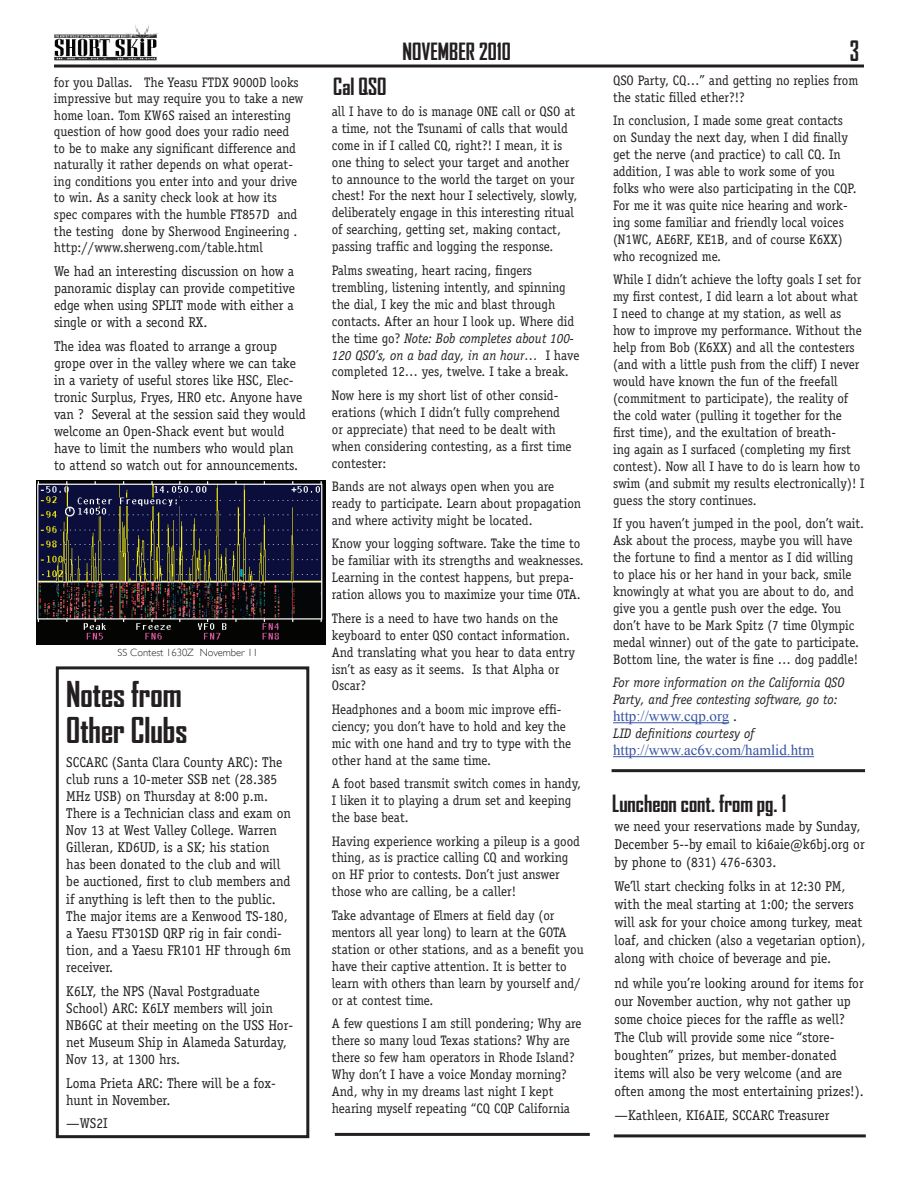
<style>
.page{position:relative;width:918px;height:1188px;background:#fff}
.page>*{position:absolute;margin:0;border:0;box-sizing:border-box;transform-origin:0 0}
.t1{font:700 condensed 34.2px/36px "Agency FB";color:#231f20;scale:1.16 1}
.t2{font:700 condensed 27px "Agency FB";color:#231f20}
.t3{font:700 condensed 22.8px "Agency FB";color:#231f20;scale:1.16 1}
.t4{font:15px "Times New Roman";color:#3854a4}
.t5{font:14.25px/17.1px "Officina Serif";color:#231f20;scale:.95 1}
.t6{font:13.8px/17px "Officina Serif";color:#231f20;scale:.95 1}
.t7{font:italic 13.8px/17px "Officina Serif";color:#231f20;scale:.95 1}
.t8{font:300 10.5px "Gill Sans";color:#231f20}
.s1{font-style:italic}
.s2{font-family:"Officina Serif";font-size:13.8px;color:#231f20}
</style>
<div class="page">
<hr style="left:335px;top:1133px;width:255px;height:3px;background:#231f20">
<svg style="left:54px;top:64px;width:810px;height:4px;background:#595657"></svg>
<img style="left:54px;top:25px;width:105px;height:36px">
<div style="left:56px;top:666px;width:253px;height:472px;border:3px solid #231f20"></div>
<hr style="left:613px;top:722px;width:116px;height:1px;background:#3854a4">
<hr style="left:613px;top:756px;width:201px;height:1px;background:#3854a4">
<img style="left:36px;top:480px;width:289px;height:164px">
<hr style="left:612px;top:769px;width:253px;height:3px;background:#231f20">
<hr style="left:614px;top:1134px;width:252px;height:3px;background:#231f20">
<p class="t6" style="left:54px;top:74px;width:264px;line-height:16.5px">for you Dallas. The Yeasu FTDX 9000D looks impressive but may require you to take a new home loan. Tom KW6S raised an interesting question of how good does your radio need to be to make any significant difference and naturally it rather depends on what operat&shy;ing conditions you enter into and your drive to win. As a sanity check look at how its spec compares with the humble FT857D and the testing done by Sherwood Engineering . http://www.sherweng.com/table.html</p>
<p class="t5" style="left:54px;top:262px;width:255px;text-align:justify">We had an interesting discussion on how a panoramic display can provide competitive edge when using SPLIT mode with either a single or with a second RX.</p>
<p class="t5" style="left:54px;top:337px;width:267px">The idea was floated to arrange a group grope over in the valley where we can take in a variety of useful stores like HSC, Elec&shy;tronic Surplus, Fryes, HRO etc. Anyone have van ? Several at the session said they would welcome an Open-Shack event but would have to limit the numbers who would plan to attend so watch out for announcements.</p>
<p class="t8" style="left:118px;top:646px;width:142px">SS Contest 1630Z November 11</p>
<h1 class="t1" style="left:66px;top:677px;width:106px">Notes from<br>Other Clubs</h1>
<p class="t5" style="left:66px;top:753px;width:238px">SCCARC (Santa Clara County ARC): The club runs a 10-meter SSB net (28.385<br>MHz USB) on Thursday at 8:00 p.m.<br>There is a Technician class and exam on Nov 13 at West Valley College. Warren Gilleran, KD6UD, is a SK; his station has been donated to the club and will be auctioned, first to club members and if anything is left then to the public.<br>The major items are a Kenwood TS-180, a Yaesu FT301SD QRP rig in fair condi&shy;tion, and a Yaesu FR101 HF through 6m receiver.</p>
<p class="t5" style="left:66px;top:982px;width:240px">K6LY, the NPS (Naval Postgraduate<br>School) ARC: K6LY members will join<br>NB6GC at their meeting on the USS Hor&shy;net Museum Ship in Alameda Saturday,<br>Nov 13, at 1300 hrs.</p>
<p class="t5" style="left:66px;top:1074px;width:222px">Loma Prieta ARC: There will be a fox&shy;hunt in November.</p>
<p class="t5" style="left:66px;top:1115px;width:45px">—WS2I</p>
<h3 class="t3" style="left:403px;top:39px;width:95px">NOVEMBER 2010</h3>
<h2 class="t2" style="left:850px;top:36px;width:11px">3</h2>
<h3 class="t3" style="left:333px;top:74px;width:47px">Cal QSO</h3>
<p class="t6" style="left:332px;top:103px;width:260px">all I have to do is manage ONE call or QSO at a time, not the Tsunami of calls that would come in if I called CQ, right?! I mean, it is one thing to select your target and another to announce to the world the target on your chest! For the next hour I selectively, slowly, deliberately engage in this interesting ritual of searching, getting set, making contact, passing traffic and logging the response.</p>
<p class="t6" style="left:332px;top:262px;width:262px">Palms sweating, heart racing, fingers trembling, listening intently, and spinning the dial, I key the mic and blast through contacts. After an hour I look up. Where did the time go? <span class="s1">Note: Bob completes about 100- 120 QSO’s, on a bad day, in an hour…</span> I have completed 12… yes, twelve. I take a break.</p>
<p class="t6" style="left:332px;top:387px;width:254px">Now here is my short list of other consid&shy;erations (which I didn’t fully comprehend or appreciate) that need to be dealt with when considering contesting, as a first time contester:</p>
<p class="t6" style="left:332px;top:478px;width:264px">Bands are not always open when you are ready to participate. Learn about propagation and where activity might be located.</p>
<p class="t6" style="left:332px;top:535px;width:267px">Know your logging software. Take the time to be familiar with its strengths and weaknesses.<br>Learning in the contest happens, but prepa&shy;ration allows you to maximize your time OTA.</p>
<p class="t6" style="left:332px;top:610px;width:257px">There is a need to have two hands on the keyboard to enter QSO contact information.<br>And translating what you hear to data entry isn’t as easy as it seems. Is that Alpha or Oscar?</p>
<p class="t6" style="left:332px;top:701px;width:254px">Headphones and a boom mic improve effi&shy;ciency; you don’t have to hold and key the mic with one hand and try to type with the other hand at the same time.</p>
<p class="t6" style="left:332px;top:775px;width:264px">A foot based transmit switch comes in handy,<br>I liken it to playing a drum set and keeping the base beat.</p>
<p class="t6" style="left:332px;top:832px;width:263px">Having experience working a pileup is a good thing, as is practice calling CQ and working on HF prior to contests. Don’t just answer those who are calling, be a caller!</p>
<p class="t6" style="left:332px;top:907px;width:267px">Take advantage of Elmers at field day (or mentors all year long) to learn at the GOTA station or other stations, and as a benefit you have their captive attention. It is better to learn with others than learn by yourself and/ or at contest time.</p>
<p class="t6" style="left:332px;top:1015px;width:265px">A few questions I am still pondering; Why are there so many loud Texas stations? Why are there so few ham operators in Rhode Island?<br>Why don’t I have a voice Monday morning?<br>And, why in my dreams last night I kept hearing myself repeating “CQ CQP California</p>
<p class="t6" style="left:613px;top:72px;width:260px">QSO Party, CQ…” and getting no replies from the static filled ether?!?</p>
<p class="t6" style="left:613px;top:112px;width:258px">In conclusion, I made some great contacts on Sunday the next day, when I did finally get the nerve (and practice) to call CQ. In addition, I was able to work some of you folks who were also participating in the CQP.<br>For me it was quite nice hearing and work&shy;ing some familiar and friendly local voices (N1WC, AE6RF, KE1B, and of course K6XX) who recognized me.</p>
<p class="t6" style="left:613px;top:271px;width:266px">While I didn’t achieve the lofty goals I set for my first contest, I did learn a lot about what I need to change at my station, as well as how to improve my performance. Without the help from Bob (K6XX) and all the contesters (and with a little push from the cliff) I never would have known the fun of the freefall (commitment to participate), the reality of the cold water (pulling it together for the first time), and the exultation of breath-<br>ing again as I surfaced (completing my first contest). Now all I have to do is learn how to swim (and submit my results electronically)! I guess the story continues.</p>
<p class="t6" style="left:613px;top:515px;width:266px">If you haven’t jumped in the pool, don’t wait.<br>Ask about the process, maybe you will have the fortune to find a mentor as I did willing to place his or her hand in your back, smile knowingly at what you are about to do, and give you a gentle push over the edge. You don’t have to be Mark Spitz (7 time Olympic medal winner) out of the gate to participate.<br>Bottom line, the water is fine … dog paddle!</p>
<p class="t7" style="left:613px;top:674px;width:245px">For more information on the California QSO<br>Party, and free contesting software, go to:</p>
<p class="t4" style="left:613px;top:707px;width:126px">http://www.cqp.org <span class="s2">.</span></p>
<p class="t7" style="left:613px;top:725px;width:150px">LID definitions courtesy of</p>
<p class="t4" style="left:613px;top:741px;width:202px">http://www.ac6v.com/hamlid.htm</p>
<h3 class="t3" style="left:612px;top:792px;width:152px">Luncheon cont. from pg. 1</h3>
<p class="t5" style="left:615px;top:817px;width:265px;line-height:18px">we need your reservations made by Sunday,<br>December 5--by email to ki6aie@k6bj.org or by phone to (831) 476-6303.</p>
<p class="t5" style="left:615px;top:878px;width:266px;line-height:18px">We’ll start checking folks in at 12:30 PM, with the meal starting at 1:00; the servers will ask for your choice among turkey, meat loaf, and chicken (also a vegetarian option), along with choice of beverage and pie.</p>
<p class="t5" style="left:615px;top:974px;width:264px;line-height:18px">nd while you’re looking around for items for our November auction, why not gather up some choice pieces for the raffle as well?<br>The Club will provide some nice “store&shy;boughten” prizes, but member-donated items will also be very welcome (and are often among the most entertaining prizes!).</p>
<p class="t5" style="left:615px;top:1107px;width:228px">—Kathleen, KI6AIE, SCCARC Treasurer</p>
</div>
